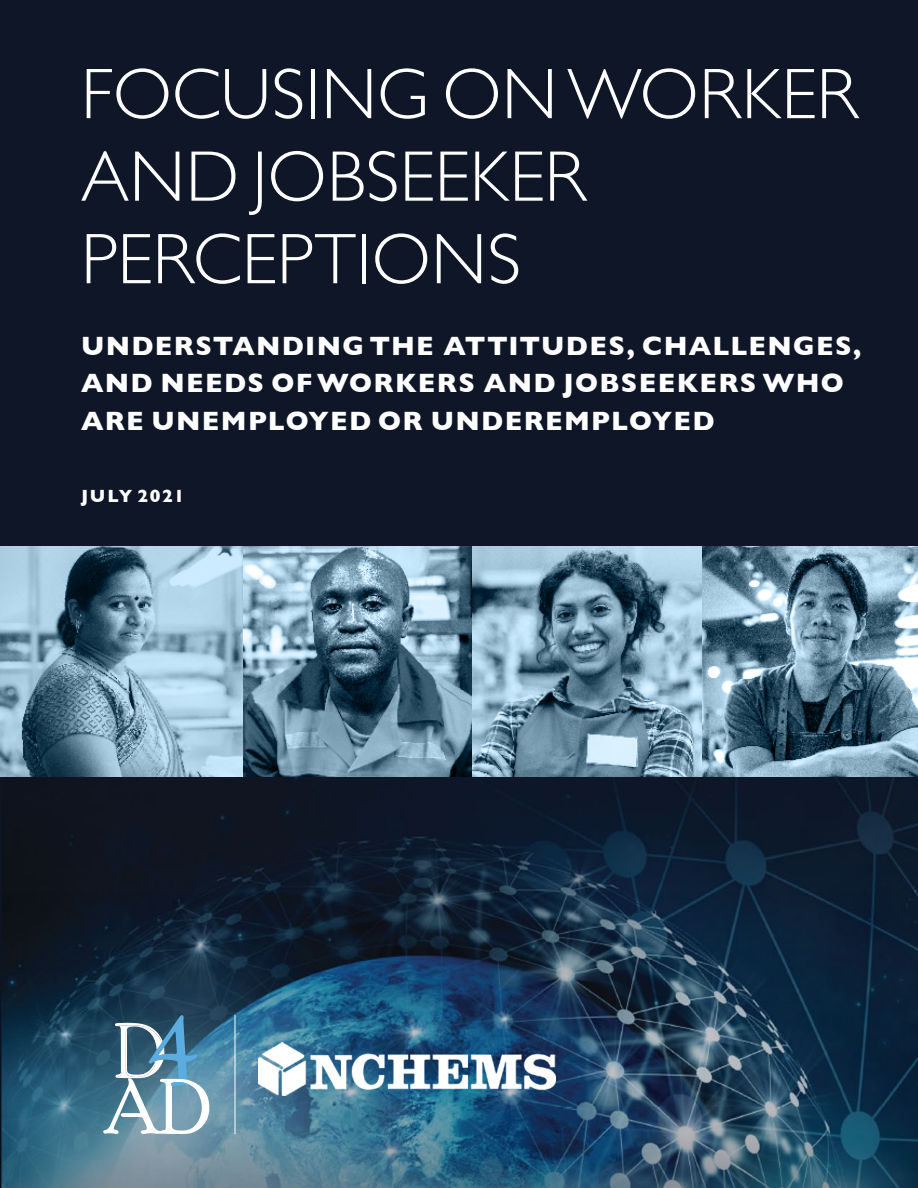
<style>
.page{position:relative;width:918px;height:1188px;background:#0f1628}
.page>*{position:absolute;margin:0;border:0;box-sizing:border-box;transform-origin:0 0}
.t1{font:300 72px/82.5px "Gill Sans";letter-spacing:.005em;color:#fff}
.t2{font:700 27px/37.5px "Gill Sans";letter-spacing:.045em;color:#fff}
.t3{font:700 18px "Gill Sans";letter-spacing:.095em;color:#fff}
</style>
<div class="page">
<img style="left:0;top:547px;width:918px;height:229px">
<svg style="left:1px;top:889px;width:917px;height:299px;background:#24455e"></svg>
<svg style="left:103px;top:1015px;width:108px;height:119px"></svg>
<img style="left:259px;top:1042px;width:297px;height:54px">
<hr style="left:235px;top:1015px;width:1px;height:119px;background:#fff">
<h1 class="t1" style="left:81px;top:50px;width:778px">FOCUSING ON WORKER<br>AND JOBSEEKER<br>PERCEPTIONS</h1>
<p class="t2" style="left:81px;top:326px;width:782px">UNDERSTANDING THE ATTITUDES, CHALLENGES,<br>AND NEEDS OF WORKERS AND JOBSEEKERS WHO<br>ARE UNEMPLOYED OR UNDEREMPLOYED</p>
<p class="t3" style="left:81px;top:481px;width:105px">JULY 2021</p>
</div>
